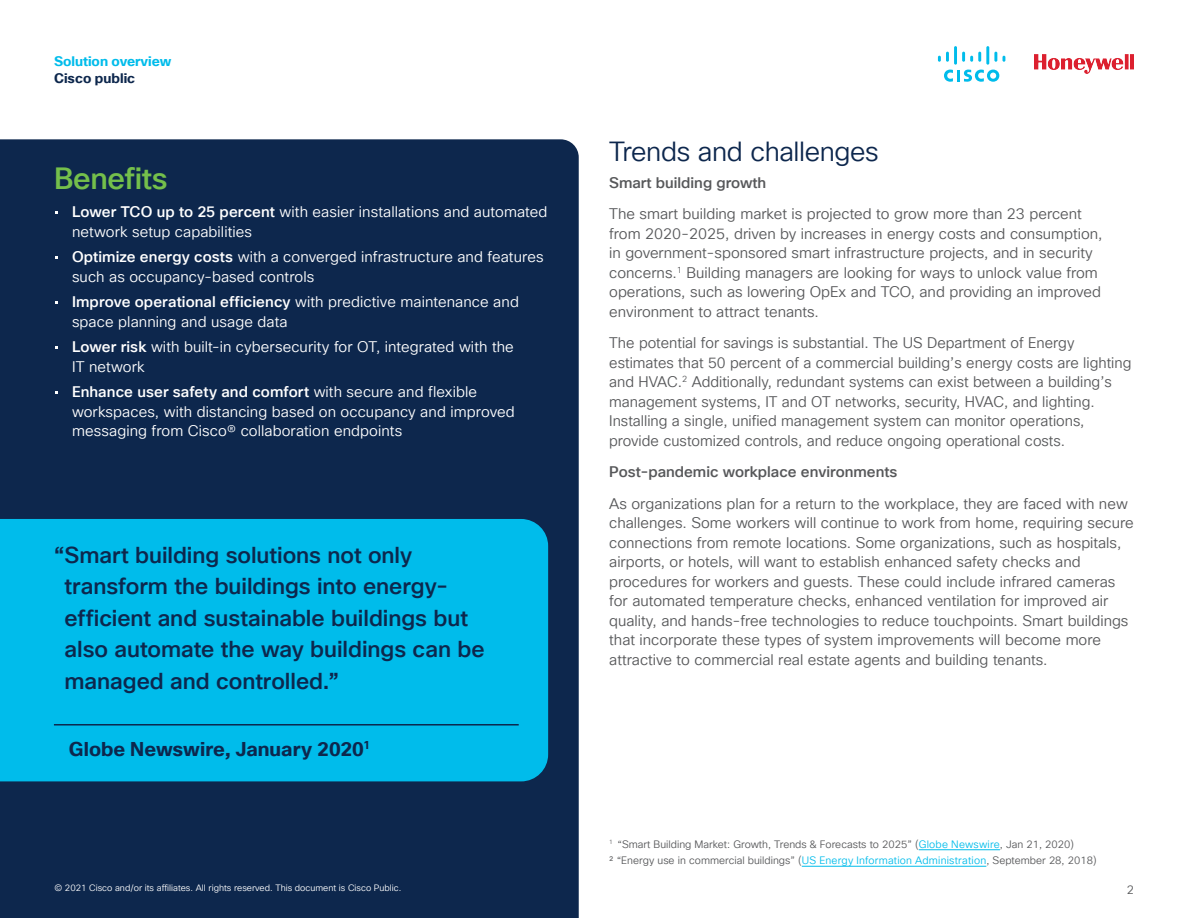
<style>
.page{position:relative;width:1188px;height:918px;background:#fff}
.page>*{position:absolute;margin:0;border:0;box-sizing:border-box;transform-origin:0 0}
.Intro_Heading-Green{font:500 30px "Cisco Sans TT";letter-spacing:-.01em;color:#74bf4b}
.Subhead2_midnight_bl{font:27px "Cisco Sans TT Light";letter-spacing:-.015em;color:#0d274d}
.Pull_Quote_Body{font:500 22.5px/31.5px "Cisco Sans TT";color:#0d274d}
.Pull_Quote_Author_Na{font:700 19.5px "Cisco Sans TT";color:#0d274d}
.Body{font:15px/19.5px "Cisco Sans TT Light";color:#57585a}
.t1{font:15px/19.5px "Cisco Sans TT Light";letter-spacing:.005em;color:#fff}
.Body-2{font:500 15px "Cisco Sans TT";color:#57585a}
.t2{font:700 13.5px "Cisco Sans TT";color:#00bceb}
.t3{font:700 13.5px "Cisco Sans TT";color:#0d274d}
.t4{font:12px "Cisco Sans TT Light";color:#57585a}
.Body-3{font:10.5px/16.5px "Cisco Sans TT Light";color:#57585a}
.Footer_white{font:9px "Cisco Sans TT Light";color:#fff}
.s1{font-family:"Cisco Sans TT";color:#0d274d}
.s2{font-family:"Cisco Sans TT";font-weight:500}
.s3{color:#00bceb}
</style>
<div class="page">
<svg style="left:944px;top:70px;width:55px;height:12px"></svg>
<svg style="left:938px;top:52px;width:11px;height:10px"></svg>
<hr style="left:954px;top:46px;width:3px;height:19px;background:#00bceb">
<svg style="left:962px;top:52px;width:19px;height:10px"></svg>
<hr style="left:986px;top:46px;width:3px;height:19px;background:#00bceb">
<svg style="left:994px;top:52px;width:11px;height:10px"></svg>
<img style="left:1035px;top:55px;width:99px;height:18px">
<div style="left:0;top:139px;width:579px;height:779px;background:#0d274d"></div>
<hr style="left:919px;top:849px;width:81px;height:1px;background:#00bceb">
<hr style="left:802px;top:866px;width:184px;height:1px;background:#00bceb">
<div style="left:0;top:519px;width:548px;height:262px;background:#00bceb"></div>
<hr style="left:54px;top:724px;width:465px;height:2px;background:#0d274d">
<p class="t2" style="left:54px;top:52px;width:119px">Solution overview</p>
<p class="t3" style="left:54px;top:69px;width:83px">Cisco public</p>
<p class="Intro_Heading-Green" style="left:54px;top:159px;width:115px">Benefits</p>
<p class="t1" style="left:72px;top:203px;width:477px;text-indent:-18px"><span class="s1">•</span> <span class="s2">Lower TCO up to 25 percent</span> with easier installations and automated network setup capabilities</p>
<p class="t1" style="left:72px;top:248px;width:473px;text-indent:-18px"><span class="s1">•</span> <span class="s2">Optimize energy costs</span> with a converged infrastructure and features such as occupancy-based controls</p>
<p class="t1" style="left:72px;top:293px;width:448px;text-indent:-18px"><span class="s1">•</span> <span class="s2">Improve operational efficiency</span> with predictive maintenance and space planning and usage data</p>
<p class="t1" style="left:72px;top:338px;width:443px;text-indent:-18px"><span class="s1">•</span> <span class="s2">Lower risk</span> with built-in cybersecurity for OT, integrated with the<br>IT network</p>
<p class="t1" style="left:72px;top:383px;width:444px;text-indent:-18px"><span class="s1">•</span> <span class="s2">Enhance user safety and comfort</span> with secure and flexible workspaces, with distancing based on occupancy and improved messaging from Cisco® collaboration endpoints</p>
<p class="Pull_Quote_Body" style="left:65px;top:540px;width:422px;text-indent:-11px">“Smart building solutions not only transform the buildings into energy&shy;efficient and sustainable buildings but also automate the way buildings can be managed and controlled.”</p>
<p class="Pull_Quote_Author_Na" style="left:69px;top:736px;width:303px">Globe Newswire, January 2020<sup>1</sup></p>
<p class="Subhead2_midnight_bl" style="left:609px;top:134px;width:271px">Trends and challenges</p>
<p class="Body-2" style="left:609px;top:173px;width:159px">Smart building growth</p>
<p class="Body" style="left:609px;top:205px;width:495px">The smart building market is projected to grow more than 23 percent from 2020-2025, driven by increases in energy costs and consumption, in government-sponsored smart infrastructure projects, and in security concerns.<sup>1</sup> Building managers are looking for ways to unlock value from operations, such as lowering OpEx and TCO, and providing an improved environment to attract tenants.</p>
<p class="Body" style="left:609px;top:334px;width:524px">The potential for savings is substantial. The US Department of Energy estimates that 50 percent of a commercial building’s energy costs are lighting and HVAC.<sup>2</sup> Additionally, redundant systems can exist between a building’s management systems, IT and OT networks, security, HVAC, and lighting.<br>Installing a single, unified management system can monitor operations, provide customized controls, and reduce ongoing operational costs.</p>
<p class="Body-2" style="left:609px;top:462px;width:290px">Post-pandemic workplace environments</p>
<p class="Body" style="left:609px;top:494px;width:526px">As organizations plan for a return to the workplace, they are faced with new challenges. Some workers will continue to work from home, requiring secure connections from remote locations. Some organizations, such as hospitals, airports, or hotels, will want to establish enhanced safety checks and procedures for workers and guests. These could include infrared cameras for automated temperature checks, enhanced ventilation for improved air quality, and hands-free technologies to reduce touchpoints. Smart buildings that incorporate these types of system improvements will become more attractive to commercial real estate agents and building tenants.</p>
<p class="Body-3" style="left:609px;top:836px;width:489px"><sup>1</sup> “Smart Building Market: Growth, Trends &amp; Forecasts to 2025” (<span class="s3">Globe Newswire</span>, Jan 21, 2020)<br>² “Energy use in commercial buildings” (<span class="s3">US Energy Information Administration</span>, September 28, 2018)</p>
<p class="Footer_white" style="left:54px;top:882px;width:349px">© 2021 Cisco and/or its affiliates. All rights reserved. This document is Cisco Public.</p>
<p class="t4" style="left:1127px;top:882px;width:9px">2</p>
</div>
